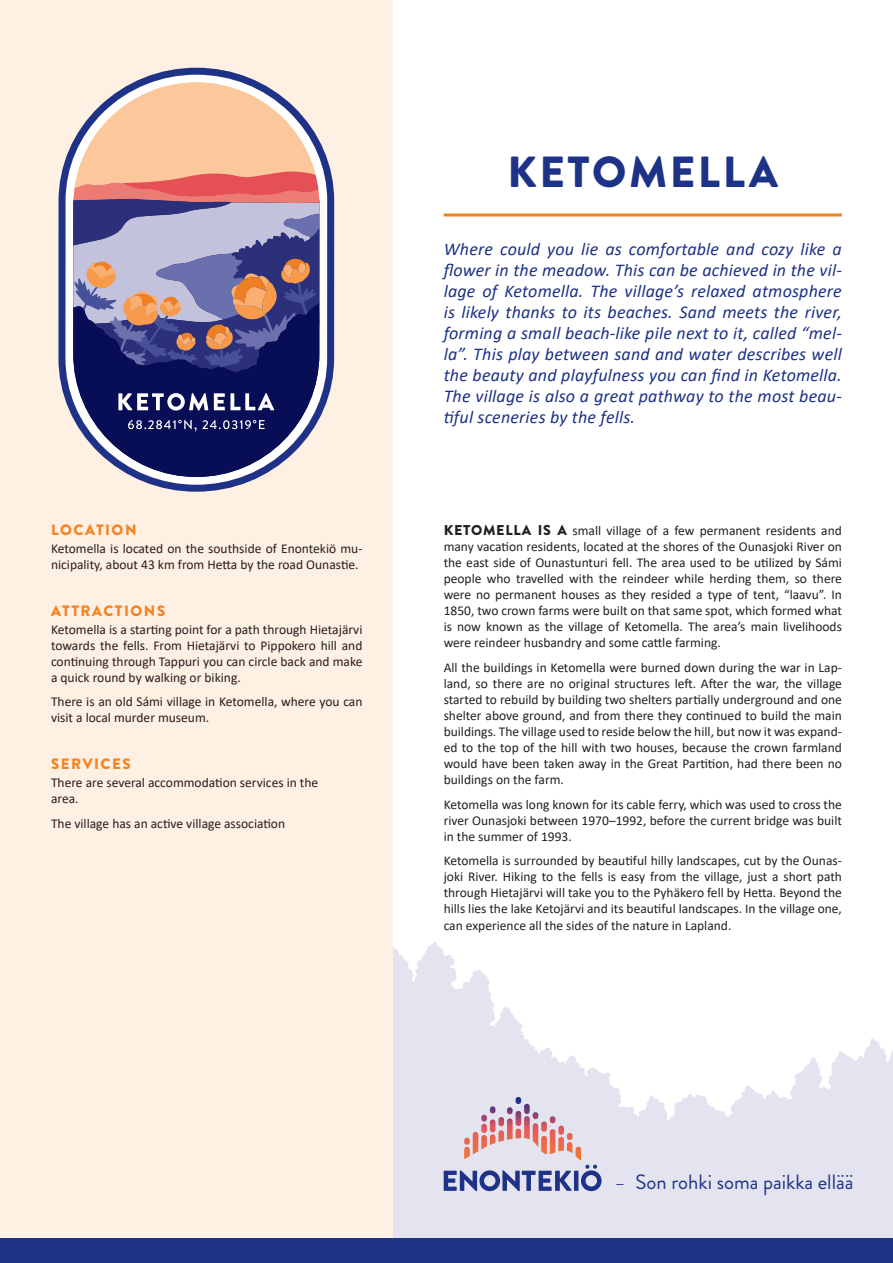
<style>
.page{position:relative;width:893px;height:1263px;background:#fff}
.page>*{position:absolute;margin:0;border:0;box-sizing:border-box;transform-origin:0 0}
.t1{font:900 43.5px "Brandon Grotesque";letter-spacing:.06em;color:#1e3287}
.t2{font:20.7px "Brandon Grotesque";color:#1e3287}
.t3{font:italic 18px/21px "Calibri";letter-spacing:.01em;color:#1e3287;text-align:justify}
.t4{font:900 15px "Brandon Grotesque";letter-spacing:.1em;color:#f58220}
.t5{font:13.5px/16px "Calibri";color:#231f20;text-align:justify}
.s1{font-family:"Brandon Grotesque";font-weight:900;font-size:14.25px}
.s2{font-size:18px}
</style>
<div class="page">
<svg style="left:393px;top:942px;width:500px;height:296px;fill:#e4e4f0"></svg>
<div style="left:0;top:0;width:393px;height:1263px;background:#fef0e2"></div>
<svg style="left:473px;top:1097px;width:100px;height:57px;background:#ddbcc4"></svg>
<svg style="left:444px;top:1170px;width:128px;height:21px;background:#7d87b9"></svg>
<hr style="left:574px;top:1171px;width:4px;height:20px;background:#1e3287">
<svg style="left:581px;top:1165px;width:21px;height:26px"></svg>
<div style="left:0;top:1238px;width:893px;height:25px;background:#1e3287"></div>
<hr style="left:444px;top:213px;width:398px;height:3px;background:#f58220">
<svg style="left:59px;top:68px;width:275px;height:424px"></svg>
<svg style="left:73px;top:412px;width:246px;height:65px;fill:#080e56"></svg>
<svg style="left:73px;top:82px;width:246px;height:330px;background:#988094"></svg>
<svg style="left:128px;top:420px;width:137px;height:11px;background:#40457c"></svg>
<p class="t4" style="left:51px;top:519px;width:87px">LOCATION</p>
<p class="t5" style="left:51px;top:540px;width:313px">Ketomella is located on the southside of Enontekiö mu&shy;nicipality, about 43 km from Hetta by the road Ounastie.</p>
<p class="t4" style="left:51px;top:600px;width:116px">ATTRACTIONS</p>
<p class="t5" style="left:51px;top:621px;width:313px">Ketomella is a starting point for a path through Hietajärvi towards the fells. From Hietajärvi to Pippokero hill and continuing through Tappuri you can circle back and make a quick round by walking or biking.</p>
<p class="t5" style="left:51px;top:693px;width:313px">There is an old Sámi village in Ketomella, where you can visit a local murder museum.</p>
<p class="t4" style="left:51px;top:754px;width:81px">SERVICES</p>
<p class="t5" style="left:51px;top:774px;width:269px">There are several accommodation services in the area.</p>
<p class="t5" style="left:51px;top:815px;width:236px">The village has an active village association</p>
<h1 class="t1" style="left:507px;top:141px;width:272px">KETOMELLA</h1>
<p class="t3" style="left:444px;top:238px;width:400px">Where could you lie as comfortable and cozy like a flower in the meadow. This can be achieved in the vil&shy;lage of Ketomella. The village’s relaxed atmosphere is likely thanks to its beaches. Sand meets the river, forming a small beach-like pile next to it, called “mel&shy;la”. This play between sand and water describes well the beauty and playfulness you can find in Ketomella.<br>The village is also a great pathway to the most beau&shy;tiful sceneries by the fells.</p>
<p class="t5" style="left:444px;top:522px;width:400px"><span class="s1">KETOMELLA IS A</span> small village of a few permanent residents and many vacation residents, located at the shores of the Ounasjoki River on the east side of Ounastunturi fell. The area used to be utilized by Sámi people who travelled with the reindeer while herding them, so there were no permanent houses as they resided a type of tent, “laavu”. In 1850, two crown farms were built on that same spot, which formed what is now known as the village of Ketomella. The area’s main livelihoods were reindeer husbandry and some cattle farming.</p>
<p class="t5" style="left:444px;top:659px;width:400px">All the buildings in Ketomella were burned down during the war in Lap&shy;land, so there are no original structures left. After the war, the village started to rebuild by building two shelters partially underground and one shelter above ground, and from there they continued to build the main buildings. The village used to reside below the hill, but now it was expand&shy;ed to the top of the hill with two houses, because the crown farmland would have been taken away in the Great Partition, had there been no buildings on the farm.</p>
<p class="t5" style="left:444px;top:796px;width:400px">Ketomella was long known for its cable ferry, which was used to cross the river Ounasjoki between 1970–1992, before the current bridge was built in the summer of 1993.</p>
<p class="t5" style="left:444px;top:852px;width:400px">Ketomella is surrounded by beautiful hilly landscapes, cut by the Ounas&shy;joki River. Hiking to the fells is easy from the village, just a short path through Hietajärvi will take you to the Pyhäkero fell by Hetta. Beyond the hills lies the lake Ketojärvi and its beautiful landscapes. In the village one, can experience all the sides of the nature in Lapland.</p>
<h2 class="t2" style="left:615px;top:1168px;width:240px"><span class="s2">–</span> Son rohki soma paikka ellää</h2>
</div>
